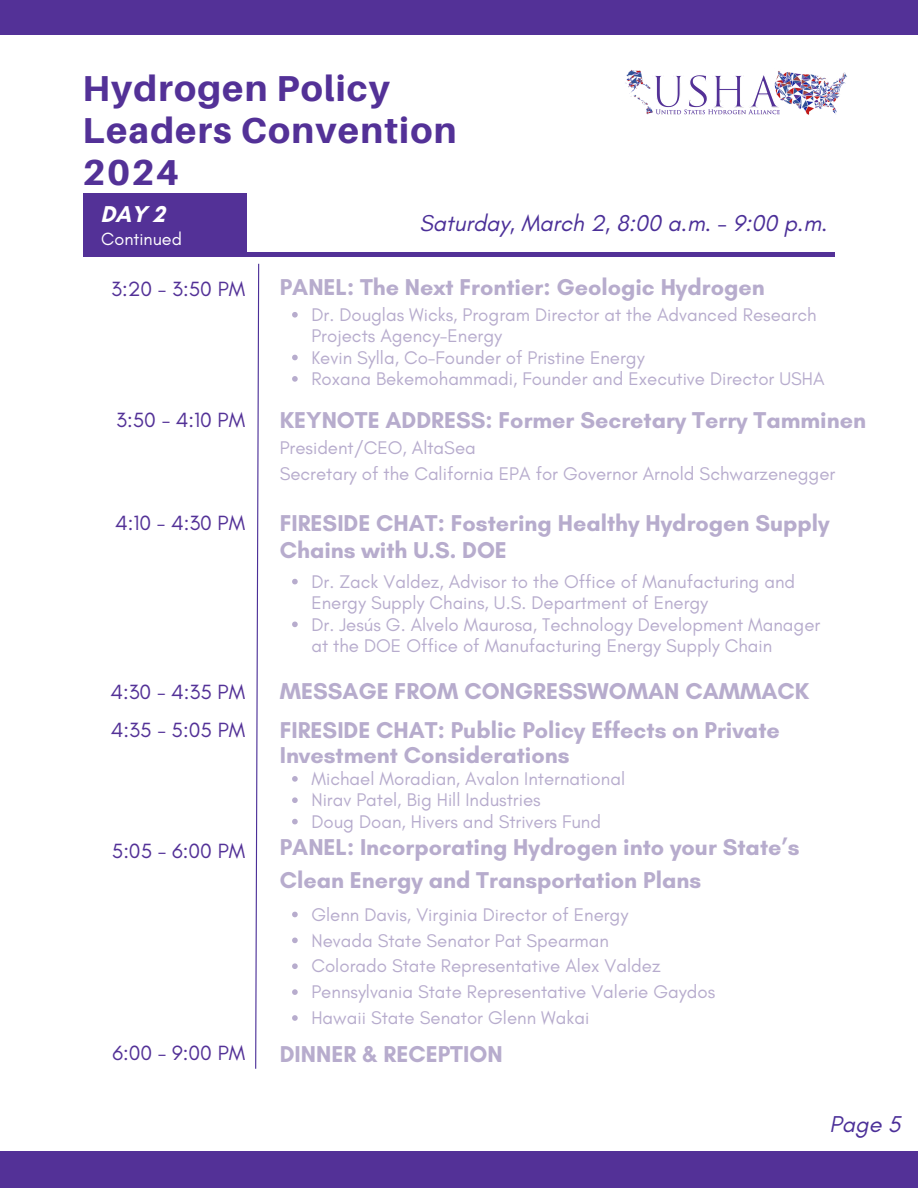
<style>
.page{position:relative;width:918px;height:1188px;background:#fff}
.page>*{position:absolute;margin:0;border:0;box-sizing:border-box;transform-origin:0 0}
.t1{font:800 36.15px/41.7px "Aileron";letter-spacing:.035em;color:#533197}
.t2{font:700 23.4px/27px "Glacial Indifference";color:#b7accd}
.t3{font:italic 23.4px "Glacial Indifference";color:#4b2f98}
.t4{font:700 23.4px "Glacial Indifference";color:#fff}
.t5{font:21px "Glacial Indifference";color:#533197}
.t6{font:18.75px/21.3px "Glacial Indifference";color:#b7accd}
.t7{font:18px "Glacial Indifference";color:#fff}
</style>
<div class="page">
<div style="left:0;top:0;width:918px;height:35px;background:#533197"></div>
<div style="left:0;top:1152px;width:918px;height:36px;background:#533197"></div>
<hr style="left:85px;top:252px;width:750px;height:4px;background:#533197">
<div style="left:83px;top:193px;width:164px;height:63px;background:#533197"></div>
<img style="left:625px;top:70px;width:222px;height:45px">
<svg style="left:255px;top:263px;width:5px;height:806px"></svg>
<svg style="left:292px;top:312px;width:6px;height:6px"></svg>
<svg style="left:292px;top:355px;width:6px;height:5px"></svg>
<svg style="left:292px;top:376px;width:6px;height:6px"></svg>
<svg style="left:292px;top:579px;width:6px;height:5px"></svg>
<svg style="left:292px;top:622px;width:6px;height:5px"></svg>
<svg style="left:292px;top:776px;width:6px;height:6px"></svg>
<svg style="left:292px;top:797px;width:6px;height:6px"></svg>
<svg style="left:292px;top:819px;width:6px;height:5px"></svg>
<svg style="left:292px;top:912px;width:6px;height:5px"></svg>
<svg style="left:292px;top:938px;width:6px;height:5px"></svg>
<svg style="left:292px;top:963px;width:6px;height:6px"></svg>
<svg style="left:292px;top:989px;width:6px;height:6px"></svg>
<svg style="left:292px;top:1015px;width:6px;height:6px"></svg>
<p class="t1" style="left:83px;top:67px;width:375px">Hydrogen Policy<br>Leaders Convention<br>2024</p>
<h1 class="t4" style="left:100px;top:200px;width:66px">DAY 2</h1>
<h3 class="t3" style="left:419px;top:209px;width:409px">Saturday, March 2, 8:00 a.m. - 9:00 p.m.</h3>
<h5 class="t7" style="left:101px;top:228px;width:82px">Continued</h5>
<h3 class="t5" style="left:111px;top:276px;width:136px">3:20 - 3:50 PM</h3>
<p class="t2" style="left:280px;top:274px;width:487px">PANEL: The Next Frontier: Geologic Hydrogen</p>
<h2 class="t6" style="left:311px;top:304px;width:507px">Dr. Douglas Wicks, Program Director at the Advanced Research<br>Projects Agency-Energy</h2>
<h5 class="t6" style="left:311px;top:346px;width:335px">Kevin Sylla, Co-Founder of Pristine Energy</h5>
<h5 class="t6" style="left:311px;top:368px;width:515px">Roxana Bekemohammadi, Founder and Executive Director USHA</h5>
<p class="t5" style="left:116px;top:407px;width:130px">3:50 - 4:10 PM</p>
<h5 class="t2" style="left:280px;top:406px;width:588px">KEYNOTE ADDRESS: Former Secretary Terry Tamminen</h5>
<p class="t6" style="left:280px;top:437px;width:198px">President/CEO, AltaSea</p>
<p class="t6" style="left:280px;top:463px;width:557px">Secretary of the California EPA for Governor Arnold Schwarzenegger</p>
<p class="t5" style="left:115px;top:510px;width:132px">4:10 - 4:30 PM</p>
<p class="t2" style="left:280px;top:510px;width:552px">FIRESIDE CHAT: Fostering Healthy Hydrogen Supply<br>Chains with U.S. DOE</p>
<p class="t6" style="left:311px;top:571px;width:485px">Dr. Zack Valdez, Advisor to the Office of Manufacturing and<br>Energy Supply Chains, U.S. Department of Energy</p>
<p class="t6" style="left:311px;top:613px;width:510px">Dr. Jesús G. Alvelo Maurosa, Technology Development Manager at the DOE Office of Manufacturing Energy Supply Chain</p>
<p class="t5" style="left:110px;top:679px;width:136px">4:30 - 4:35 PM</p>
<h2 class="t2" style="left:280px;top:677px;width:531px">MESSAGE FROM CONGRESSWOMAN CAMMACK</h2>
<h5 class="t5" style="left:111px;top:717px;width:136px">4:35 - 5:05 PM</h5>
<p class="t2" style="left:280px;top:717px;width:502px;line-height:24.8px">FIRESIDE CHAT: Public Policy Effects on Private<br>Investment Considerations</p>
<h3 class="t6" style="left:311px;top:768px;width:315px">Michael Moradian, Avalon International</h3>
<h5 class="t6" style="left:311px;top:789px;width:231px">Nirav Patel, Big Hill Industries</h5>
<p class="t6" style="left:311px;top:811px;width:291px">Doug Doan, Hivers and Strivers Fund</p>
<p class="t5" style="left:112px;top:838px;width:135px">5:05 - 6:00 PM</p>
<p class="t2" style="left:280px;top:830px;width:521px;line-height:32.7px">PANEL: Incorporating Hydrogen into your State’s<br>Clean Energy and Transportation Plans</p>
<p class="t6" style="left:311px;top:903px;width:318px">Glenn Davis, Virginia Director of Energy</p>
<p class="t6" style="left:311px;top:929px;width:299px">Nevada State Senator Pat Spearman</p>
<p class="t6" style="left:311px;top:955px;width:351px">Colorado State Representative Alex Valdez</p>
<p class="t6" style="left:311px;top:981px;width:405px">Pennsylvania State Representative Valerie Gaydos</p>
<h5 class="t6" style="left:311px;top:1007px;width:279px">Hawaii State Senator Glenn Wakai</h5>
<h3 class="t5" style="left:112px;top:1040px;width:134px">6:00 - 9:00 PM</h3>
<h3 class="t2" style="left:280px;top:1040px;width:224px">DINNER &amp; RECEPTION</h3>
<h4 class="t3" style="left:830px;top:1109px;width:72px">Page 5</h4>
</div>
